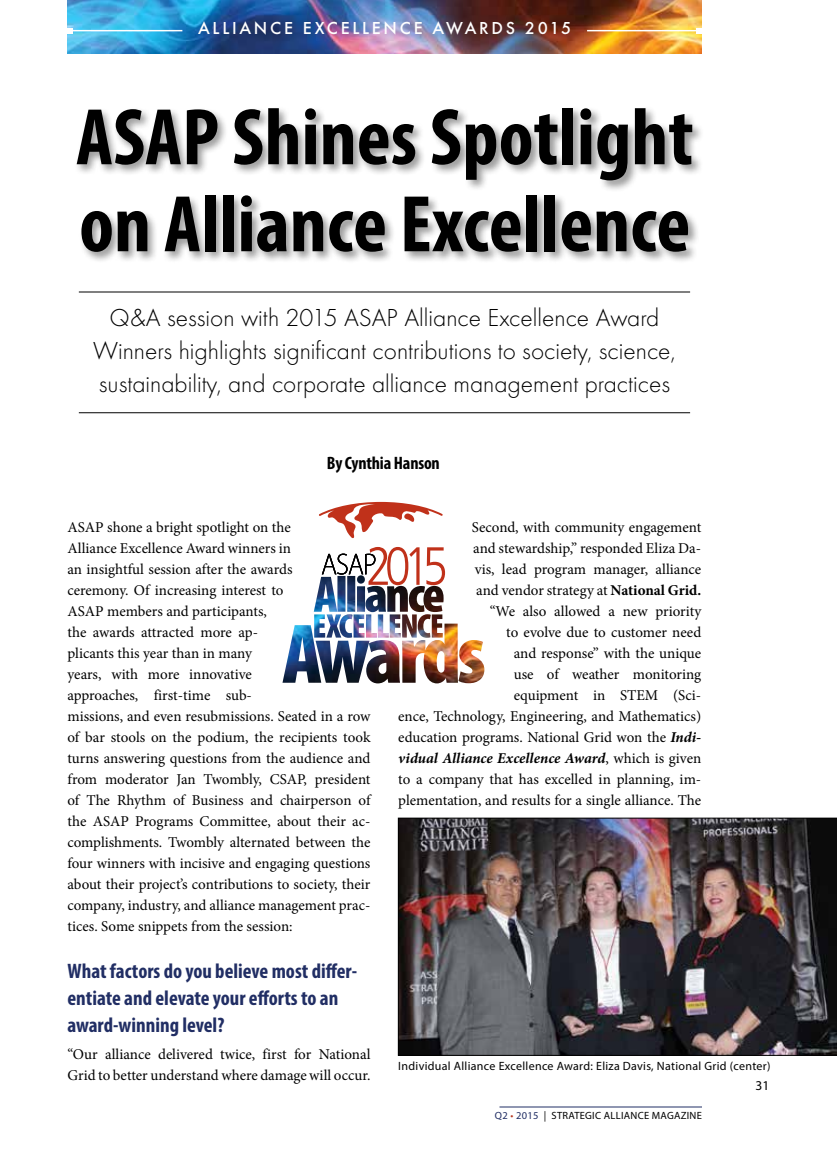
<style>
.page{position:relative;width:837px;height:1161px;background:#fff}
.page>*{position:absolute;margin:0;border:0;box-sizing:border-box;transform-origin:0 0}
.t1{font:700 condensed 81px/87px "Myriad Pro";color:#000}
.t2{font:300 25.5px/33px "Futura T";color:#000;text-align:center}
.t3{font:700 condensed 21px/27px "Myriad Pro";color:#212e64}
.t4{font:500 18px "Futura T";letter-spacing:.15em;color:#fff}
.t5{font:700 condensed 18px "Myriad Pro";letter-spacing:-.01em;color:#000}
.t6{font:15px/21px "Minion Pro";letter-spacing:-.005em;color:#000}
.t7{font:13.5px "Myriad Pro";color:#000}
.t8{font:12px "Myriad Pro";letter-spacing:.025em;color:#000}
.t9{font:10.5px "Myriad Pro";letter-spacing:.025em;color:#000}
.s1{font-weight:700}
.s2{font-weight:700;font-style:italic}
.s3{color:#212e64}
.s4{color:#b73822}
</style>
<div class="page">
<img style="left:68px;top:0;width:633px;height:53px">
<hr style="left:70px;top:30px;width:112px;height:1px;background:#fff">
<svg style="left:68px;top:28px;width:6px;height:6px"></svg>
<hr style="left:587px;top:30px;width:112px;height:1px;background:#fff">
<svg style="left:696px;top:28px;width:5px;height:6px"></svg>
<hr style="left:79px;top:292px;width:611px;height:1px;background:#000">
<hr style="left:79px;top:412px;width:611px;height:1px;background:#000">
<div style="left:75px;top:106px;width:629px;height:158px;background:#000;opacity:.4"></div>
<img style="left:282px;top:624px;width:202px;height:59px">
<img style="left:314px;top:614px;width:129px;height:24px">
<img style="left:314px;top:576px;width:130px;height:36px">
<svg style="left:319px;top:502px;width:124px;height:37px"></svg>
<svg style="left:322px;top:547px;width:98px;height:38px"></svg>
<svg style="left:426px;top:547px;width:19px;height:38px"></svg>
<img style="left:398px;top:818px;width:439px;height:238px">
<hr style="left:500px;top:1107px;width:202px;height:1px;background:#212e64">
<p class="t4" style="left:198px;top:17px;width:375px">ALLIANCE EXCELLENCE AWARDS 2015</p>
<h1 class="t1" style="left:76px;top:92px;width:619px">ASAP Shines Spotlight on Alliance Excellence</h1>
<h2 class="t2" style="left:93px;top:301px;width:584px">Q&amp;A session with 2015 ASAP Alliance Excellence Award<br>Winners highlights significant contributions to society, science, sustainability, and corporate alliance management practices</h2>
<p class="t5" style="left:327px;top:451px;width:115px">By Cynthia Hanson</p>
<p class="t6" style="left:68px;top:517px;width:305px">ASAP shone a bright spotlight on the<br>Alliance Excellence Award winners in<br>an insightful session after the awards<br>ceremony. Of increasing interest to<br>ASAP members and participants,<br>the awards attracted more ap-<br>plicants this year than in many<br>years, with more innovative<br>approaches, first-time sub-<br>missions, and even resubmissions. Seated in a row of bar stools on the podium, the recipients took turns answering questions from the audience and from moderator Jan Twombly, CSAP, president of The Rhythm of Business and chairperson of the ASAP Programs Committee, about their ac&shy;complishments. Twombly alternated between the four winners with incisive and engaging questions about their project’s contributions to society, their company, industry, and alliance management prac&shy;tices. Some snippets from the session:</p>
<h3 class="t3" style="left:68px;top:957px;width:291px">What factors do you believe most differ&shy;entiate and elevate your efforts to an award-winning level?</h3>
<p class="t6" style="left:68px;top:1043px;width:304px">“Our alliance delivered twice, first for National<br>Grid to better understand where damage will occur.</p>
<p class="t6" style="left:398px;top:517px;width:305px;text-align:right">Second, with community engagement<br>and stewardship,” responded Eliza Da-<br>vis, lead program manager, alliance<br>and vendor strategy at <span class="s1">National Grid.<br></span>“We also allowed a new priority<br>to evolve due to customer need<br>and response” with the unique<br>use of weather monitoring<br>equipment in STEM (Sci-<br>ence, Technology, Engineering, and Mathematics) education programs. National Grid won the <span class="s2">Indi&shy;vidual Alliance Excellence Award</span>, which is given to a company that has excelled in planning, im&shy;plementation, and results for a single alliance. The</p>
<p class="t8" style="left:398px;top:1058px;width:374px">Individual Alliance Excellence Award: Eliza Davis, National Grid (center)</p>
<p class="t9" style="left:495px;top:1109px;width:209px"><span class="s3">Q2</span> <span class="s4">•</span> <span class="s3">2015</span> | STRATEGIC ALLIANCE MAGAZINE</p>
<p class="t7" style="left:756px;top:1077px;width:15px">31</p>
</div>
